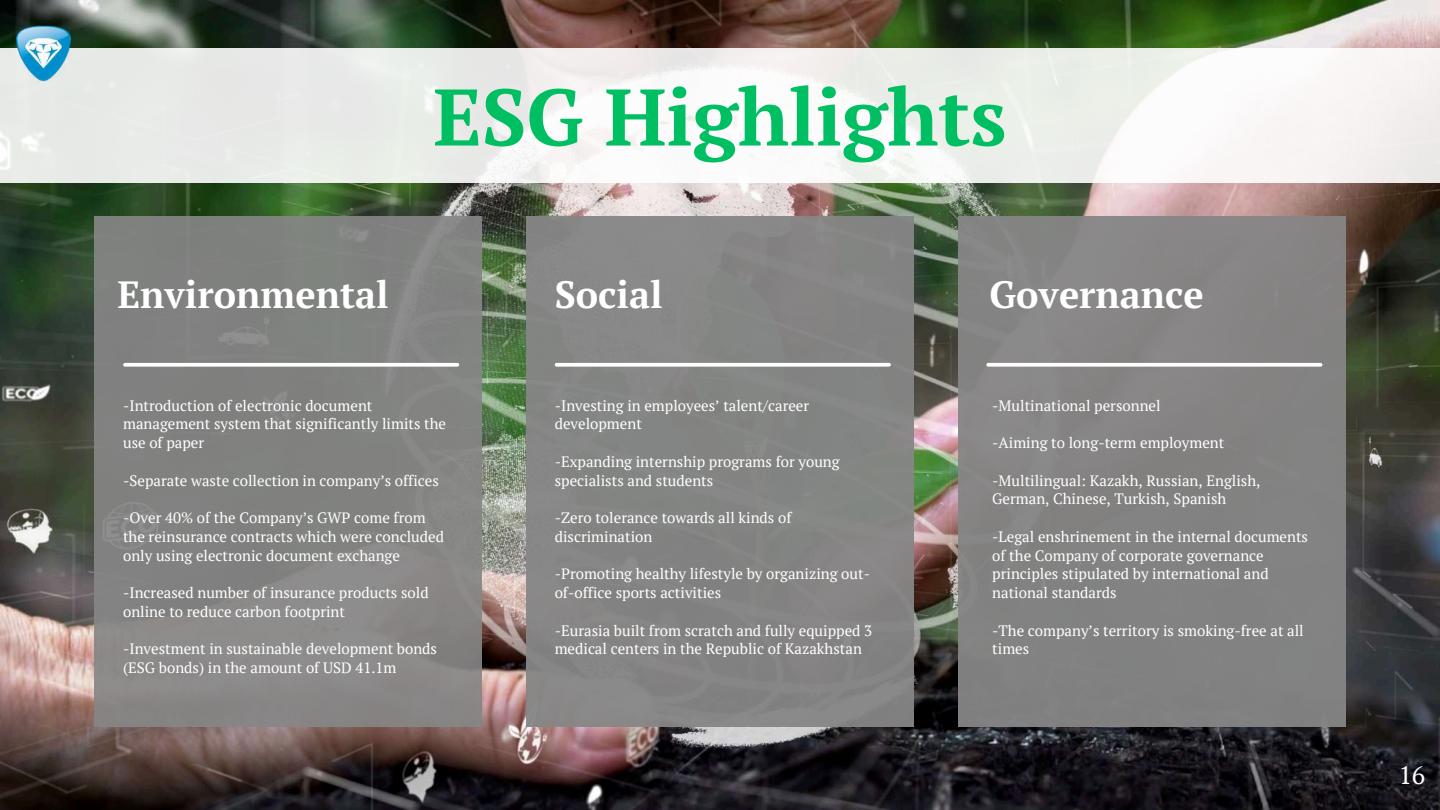
<style>
.page{position:relative;width:1440px;height:810px;background:#fff}
.page>*{position:absolute;margin:0;border:0;box-sizing:border-box;transform-origin:0 0}
.t1{font:700 80px "PT Serif";color:#00bf63}
.t2{font:700 37.8px "PT Serif";color:#fff}
.t3{font:25px "PT Serif";color:#fff}
.t4{font:15px/18.8px "PT Serif";color:#fff}
</style>
<div class="page">
<img style="left:0;top:0;width:1440px;height:810px">
<div style="left:94px;top:217px;width:388px;height:510px;background:#868686"></div>
<svg style="left:125px;top:363px;width:332px;height:4px"></svg>
<div style="left:526px;top:217px;width:388px;height:510px;background:#868686"></div>
<svg style="left:557px;top:363px;width:332px;height:4px"></svg>
<div style="left:958px;top:217px;width:388px;height:510px;background:#868686"></div>
<svg style="left:988px;top:363px;width:333px;height:4px"></svg>
<div style="left:0;top:48px;width:1440px;height:135px;background:linear-gradient(to right,#e8ebe8,#f8f7f5)"></div>
<img style="left:13px;top:26px;width:60px;height:55px">
<h1 class="t1" style="left:433px;top:62px;width:575px">ESG Highlights</h1>
<h2 class="t2" style="left:117px;top:268px;width:273px">Environmental</h2>
<h2 class="t2" style="left:555px;top:268px;width:109px">Social</h2>
<h2 class="t2" style="left:989px;top:268px;width:216px">Governance</h2>
<p class="t4" style="left:123px;top:396px;width:325px">-Introduction of electronic document management system that significantly limits the use of paper</p>
<p class="t4" style="left:123px;top:471px;width:317px">-Separate waste collection in company’s offices</p>
<p class="t4" style="left:123px;top:508px;width:322px">-Over 40% of the Company’s GWP come from the reinsurance contracts which were concluded only using electronic document exchange</p>
<p class="t4" style="left:123px;top:583px;width:307px">-Increased number of insurance products sold online to reduce carbon footprint</p>
<p class="t4" style="left:123px;top:639px;width:315px">-Investment in sustainable development bonds (ESG bonds) in the amount of USD 41.1m</p>
<p class="t4" style="left:555px;top:396px;width:256px">-Investing in employees’ talent/career development</p>
<p class="t4" style="left:555px;top:452px;width:287px">-Expanding internship programs for young specialists and students</p>
<p class="t4" style="left:555px;top:508px;width:238px">-Zero tolerance towards all kinds of discrimination</p>
<p class="t4" style="left:555px;top:564px;width:317px">-Promoting healthy lifestyle by organizing out&shy;of-office sports activities</p>
<p class="t4" style="left:555px;top:621px;width:319px">-Eurasia built from scratch and fully equipped 3 medical centers in the Republic of Kazakhstan</p>
<p class="t4" style="left:992px;top:396px;width:170px">-Multinational personnel</p>
<p class="t4" style="left:992px;top:433px;width:234px">-Aiming to long-term employment</p>
<p class="t4" style="left:992px;top:471px;width:270px">-Multilingual: Kazakh, Russian, English,<br>German, Chinese, Turkish, Spanish</p>
<p class="t4" style="left:992px;top:527px;width:317px">-Legal enshrinement in the internal documents of the Company of corporate governance principles stipulated by international and national standards</p>
<p class="t4" style="left:992px;top:621px;width:313px">-The company’s territory is smoking-free at all times</p>
<h3 class="t3" style="left:1399px;top:758px;width:28px">16</h3>
</div>
